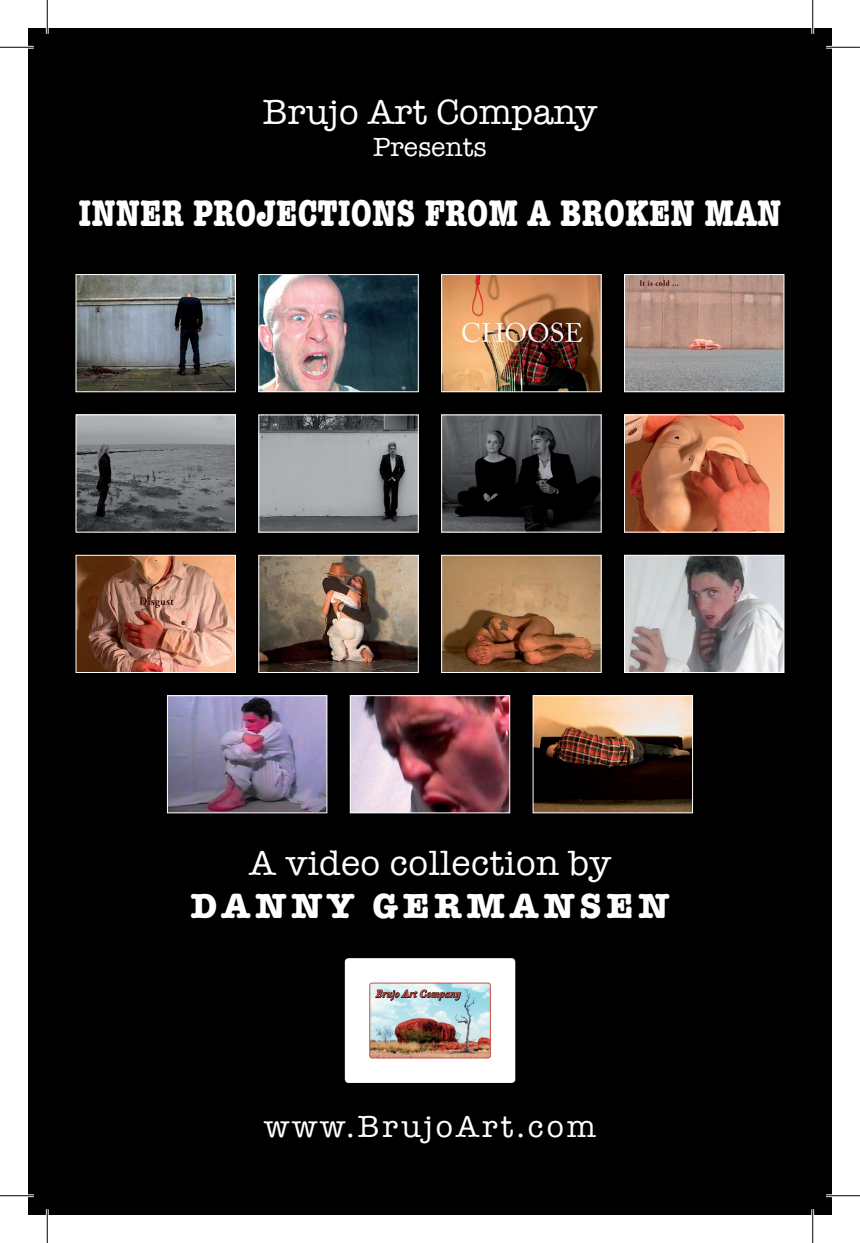
<style>
.page{position:relative;width:860px;height:1243px;background:#fff}
.page>*{position:absolute;margin:0;border:0;box-sizing:border-box;transform-origin:0 0}
.t1{font:700 condensed 38.25px "American Typewriter";color:#fff}
.t2{font:36px "American Typewriter";letter-spacing:.01em;color:#fff}
.t3{font:700 36px "American Typewriter";letter-spacing:.13em;color:#fff}
.t4{font:31.5px "American Typewriter";letter-spacing:.09em;color:#fff}
.t5{font:27px "American Typewriter";color:#fff}
.t6{font:italic 500 10.58px "Absara";letter-spacing:-.015em;color:#cb4b3c}
.s1{font-weight:700}
</style>
<div class="page">
<div style="left:28px;top:28px;width:804px;height:1186px;background:#000001"></div>
<img style="left:78px;top:276px;width:156px;height:114px">
<div style="left:76px;top:274px;width:160px;height:118px;border:1px solid #fff"></div>
<img style="left:261px;top:276px;width:156px;height:114px">
<div style="left:259px;top:274px;width:160px;height:118px;border:1px solid #fff"></div>
<img style="left:443px;top:276px;width:156px;height:114px">
<div style="left:441px;top:274px;width:160px;height:118px;border:1px solid #fff"></div>
<img style="left:626px;top:276px;width:156px;height:114px">
<div style="left:624px;top:274px;width:160px;height:118px;border:1px solid #fff"></div>
<img style="left:78px;top:416px;width:156px;height:114px">
<div style="left:76px;top:414px;width:160px;height:118px;border:1px solid #fff"></div>
<img style="left:261px;top:416px;width:156px;height:114px">
<div style="left:259px;top:414px;width:160px;height:118px;border:1px solid #fff"></div>
<img style="left:443px;top:416px;width:156px;height:114px">
<img style="left:626px;top:416px;width:156px;height:114px">
<div style="left:624px;top:414px;width:160px;height:118px;border:1px solid #fff"></div>
<img style="left:78px;top:557px;width:156px;height:114px">
<div style="left:76px;top:555px;width:160px;height:118px;border:1px solid #fff"></div>
<img style="left:261px;top:557px;width:156px;height:114px">
<div style="left:259px;top:555px;width:160px;height:118px;border:1px solid #fff"></div>
<img style="left:443px;top:557px;width:156px;height:114px">
<div style="left:441px;top:555px;width:160px;height:118px;border:1px solid #fff"></div>
<img style="left:626px;top:557px;width:156px;height:114px">
<div style="left:624px;top:555px;width:160px;height:118px;border:1px solid #fff"></div>
<img style="left:169px;top:697px;width:156px;height:114px">
<div style="left:167px;top:695px;width:160px;height:118px;border:1px solid #fff"></div>
<img style="left:352px;top:697px;width:156px;height:114px">
<div style="left:350px;top:695px;width:160px;height:118px;border:1px solid #fff"></div>
<img style="left:535px;top:697px;width:156px;height:114px">
<div style="left:533px;top:695px;width:160px;height:118px;border:1px solid #fff"></div>
<div style="left:345px;top:958px;width:170px;height:125px;background:#fff;border-radius:4px"></div>
<img style="left:371px;top:985px;width:118px;height:71px">
<div style="left:369px;top:983px;width:122px;height:75px;border:1px solid #cb4b3c;border-radius:2px"></div>
<svg style="left:375px;top:987px;width:86px;height:13px"></svg>
<hr style="left:0;top:46px;width:34px;height:3px;background:#fff">
<hr style="left:826px;top:46px;width:34px;height:3px;background:#fff">
<hr style="left:0;top:1194px;width:34px;height:3px;background:#fff">
<hr style="left:826px;top:1194px;width:34px;height:3px;background:#fff">
<hr style="left:46px;top:0;width:3px;height:34px;background:#fff">
<hr style="left:46px;top:1209px;width:3px;height:34px;background:#fff">
<hr style="left:811px;top:0;width:3px;height:34px;background:#fff">
<hr style="left:811px;top:1209px;width:3px;height:34px;background:#fff">
<hr style="left:0;top:47px;width:34px;height:1px;background:#000">
<hr style="left:826px;top:47px;width:34px;height:1px;background:#000">
<hr style="left:0;top:1195px;width:34px;height:1px;background:#000">
<hr style="left:826px;top:1195px;width:34px;height:1px;background:#000">
<hr style="left:47px;top:0;width:1px;height:34px;background:#000">
<hr style="left:47px;top:1209px;width:1px;height:34px;background:#000">
<hr style="left:812px;top:0;width:1px;height:34px;background:#000">
<hr style="left:812px;top:1209px;width:1px;height:34px;background:#000">
<p class="t2" style="left:263px;top:84px;width:336px">Brujo Art Company</p>
<p class="t5" style="left:373px;top:127px;width:115px">Presents</p>
<p class="t1" style="left:78px;top:182px;width:705px">INNER PROJECTIONS FROM A BROKEN MAN</p>
<p class="t2" style="left:249px;top:835px;width:363px">A video collection by</p>
<p class="t3" style="left:191px;top:875px;width:480px">DANNY GERMANSEN</p>
<p class="t6" style="left:376px;top:987px;width:87px"><span class="s1">B</span>rujo <span class="s1">A</span>rt <span class="s1">C</span>ompany</p>
<p class="t4" style="left:264px;top:1102px;width:333px">www.BrujoArt.com</p>
</div>
